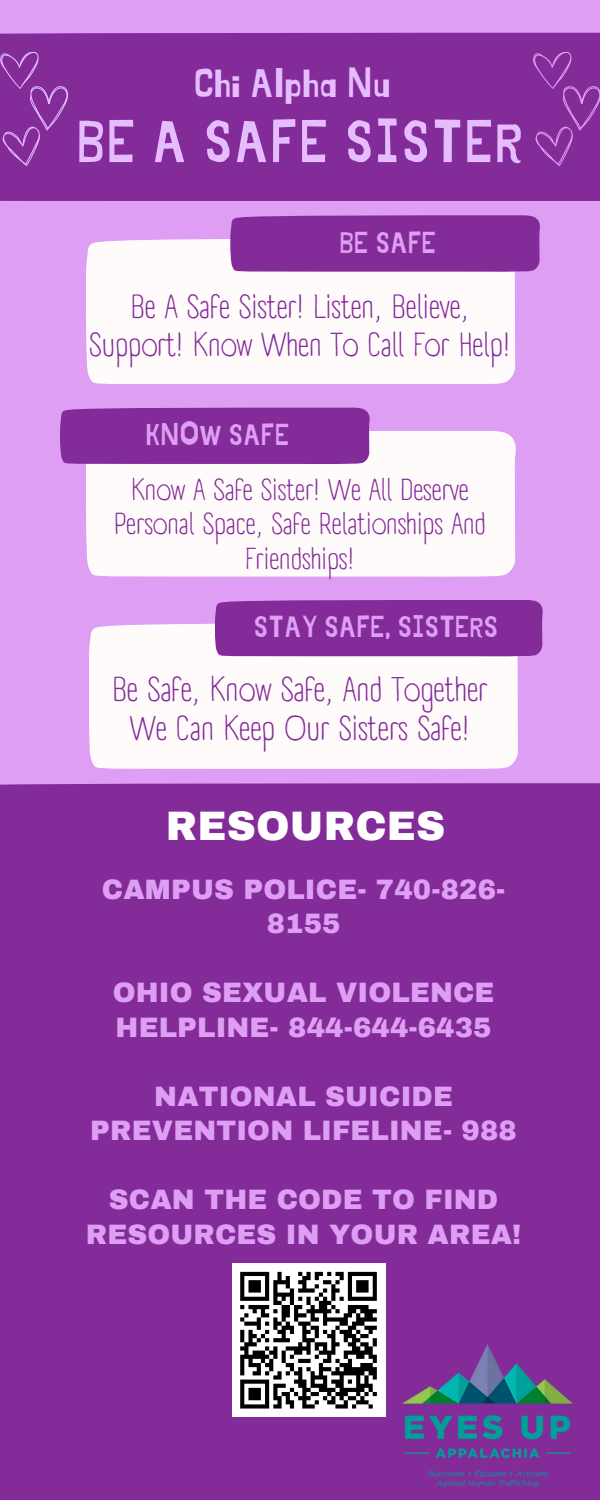
<style>
.page{position:relative;width:600px;height:1500px;background:#de9ef4}
.page>*{position:absolute;margin:0;border:0;box-sizing:border-box;transform-origin:0 0}
.t1{font:60.2px "Jingleberry";letter-spacing:.03em;color:#e5bdff}
.t2{font:40.8px "Jingleberry";letter-spacing:.01em;color:#e5bdff}
.t3{font:900 40.3px "Archivo";letter-spacing:.005em;color:#fff}
.t4{font:33.6px/39px "A Day Without Sun Text";color:#832b99;text-align:center}
.t5{font:32.6px/38.2px "A Day Without Sun Text";color:#832b99;text-align:center}
.t6{font:30.3px "Jingleberry";letter-spacing:.005em;color:#de9ef4}
.t7{font:29.6px/34.2px "A Day Without Sun Text";color:#832b99;text-align:center}
.t8{font:900 27.5px/34.5px "Archivo";letter-spacing:.005em;color:#de9ef4;text-align:center}
</style>
<div class="page">
<div style="left:86px;top:239px;width:430px;height:145px;background:#fffbfb"></div>
<div style="left:230px;top:215px;width:310px;height:57px;background:#832b99"></div>
<div style="left:0;top:783px;width:600px;height:717px;background:#832b99"></div>
<div style="left:0;top:33px;width:600px;height:168px;background:#832b99"></div>
<div style="left:86px;top:431px;width:430px;height:146px;background:#fffbfb"></div>
<div style="left:60px;top:408px;width:310px;height:56px;background:#832b99"></div>
<div style="left:89px;top:623px;width:430px;height:146px;background:#fffbfb"></div>
<div style="left:215px;top:600px;width:328px;height:56px;background:#832b99"></div>
<svg style="left:533px;top:52px;width:67px;height:114px"></svg>
<svg style="left:0;top:52px;width:68px;height:114px"></svg>
<img style="left:403px;top:1344px;width:169px;height:143px">
<div style="left:232px;top:1264px;width:153px;height:153px;background:#fff"></div>
<svg style="left:240px;top:1271px;width:137px;height:138px"></svg>
<p class="t2" style="left:194px;top:64px;width:198px">Chi Alpha Nu</p>
<p class="t1" style="left:77px;top:114px;width:447px">BE A SAFE SISTER</p>
<p class="t6" style="left:340px;top:228px;width:98px">BE SAFE</p>
<p class="t5" style="left:89px;top:288px;width:423px">Be A Safe Sister! Listen, Believe,<br>Support! Know When To Call For Help!</p>
<p class="t6" style="left:146px;top:421px;width:145px">KNOW SAFE</p>
<p class="t7" style="left:114px;top:473px;width:373px">Know A Safe Sister! We All Deserve<br>Personal Space, Safe Relationships And<br>Friendships!</p>
<p class="t6" style="left:254px;top:613px;width:246px">STAY SAFE, SISTERS</p>
<p class="t4" style="left:112px;top:670px;width:377px">Be Safe, Know Safe, And Together<br>We Can Keep Our Sisters Safe!</p>
<p class="t3" style="left:166px;top:805px;width:281px">RESOURCES</p>
<p class="t8" style="left:102px;top:872px;width:405px">CAMPUS POLICE- 740-826-<br>8155</p>
<p class="t8" style="left:113px;top:976px;width:383px;text-align:left">OHIO SEXUAL VIOLENCE<br>HELPLINE- 844-644-6435</p>
<p class="t8" style="left:90px;top:1079px;width:428px">NATIONAL SUICIDE<br>PREVENTION LIFELINE- 988</p>
<p class="t8" style="left:86px;top:1183px;width:437px">SCAN THE CODE TO FIND<br>RESOURCES IN YOUR AREA!</p>
</div>
